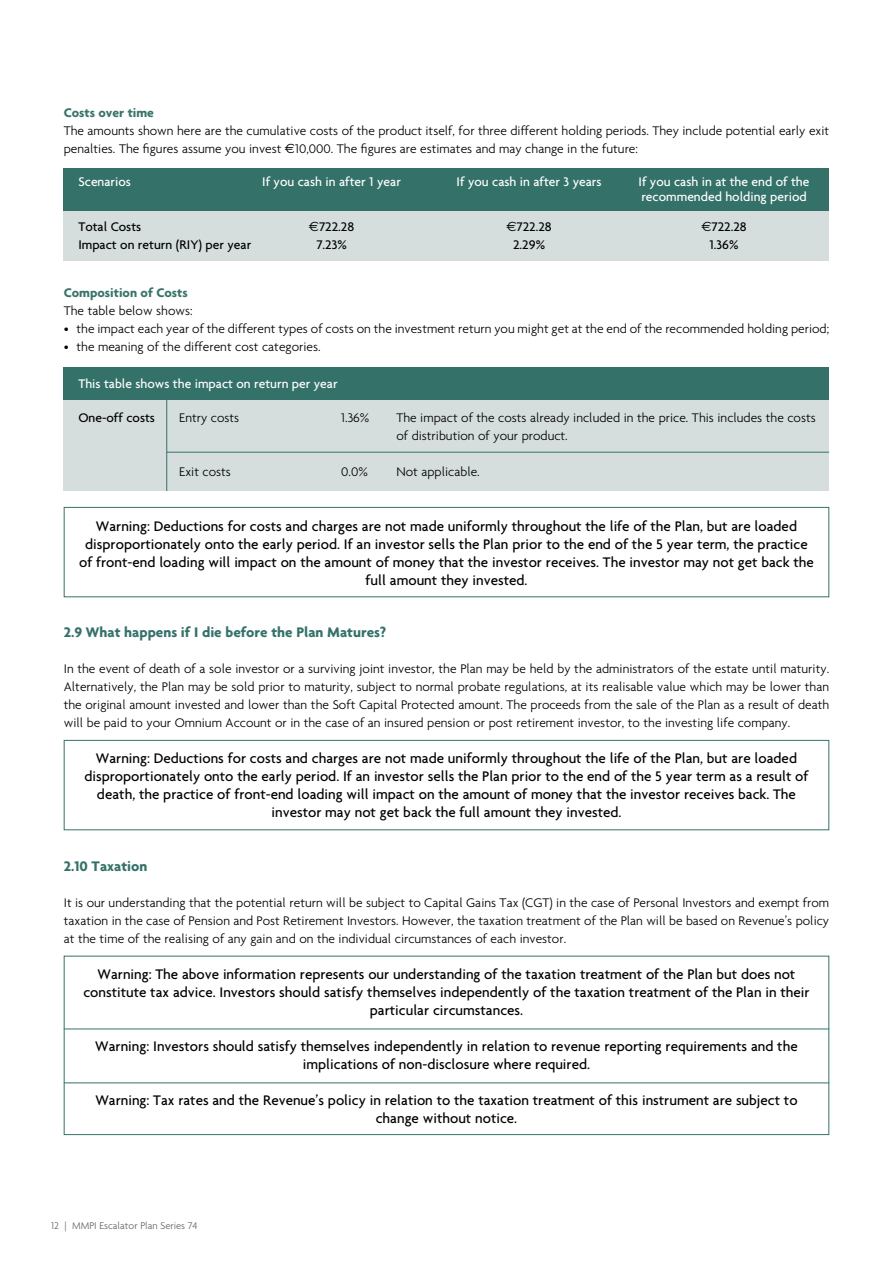
<style>
.page{position:relative;width:893px;height:1263px;background:#fff}
.page>*{position:absolute;margin:0;border:0;box-sizing:border-box;transform-origin:0 0}
.t1{font:500 15px/18px "Agenda";color:#000;text-align:center}
.t2{font:700 15px "Agenda";color:#347269}
.t3{font:300 13.5px/18px "Agenda";color:#000}
.t4{font:500 13.5px/15px "Agenda";color:#fff}
.t5{font:500 13.5px "Agenda";color:#000}
.t6{font:700 13.5px "Agenda";color:#39746a}
.t7{font:300 10.5px "Agenda";color:#646469}
.s1{font-family:"Euro Sans";font-weight:400}
</style>
<div class="page">
<div style="left:64px;top:197px;width:765px;height:63px;background:#d6dedd"></div>
<div style="left:64px;top:168px;width:765px;height:43px;background:#347269"></div>
<div style="left:64px;top:397px;width:765px;height:94px;background:#d6dedd"></div>
<div style="left:64px;top:367px;width:765px;height:32px;background:#347269"></div>
<hr style="left:167px;top:452px;width:662px;height:1px;background:#347269">
<div style="left:64px;top:507px;width:765px;height:90px;border:1px solid #347269"></div>
<div style="left:64px;top:740px;width:765px;height:90px;border:1px solid #347269"></div>
<hr style="left:166px;top:397px;width:1px;height:94px;background:#347269">
<div style="left:64px;top:956px;width:765px;height:179px;border:1px solid #347269"></div>
<hr style="left:64px;top:1082px;width:765px;height:1px;background:#347269">
<hr style="left:64px;top:1028px;width:765px;height:1px;background:#347269">
<p class="t6" style="left:64px;top:104px;width:92px">Costs over time</p>
<p class="t3" style="left:64px;top:121px;width:767px">The amounts shown here are the cumulative costs of the product itself, for three different holding periods. They include potential early exit penalties. The figures assume you invest <span class="s1">€</span>10,000. The figures are estimates and may change in the future:</p>
<p class="t4" style="left:78px;top:174px;width:54px">Scenarios</p>
<p class="t4" style="left:262px;top:174px;width:140px">If you cash in after 1 year</p>
<p class="t4" style="left:457px;top:174px;width:147px">If you cash in after 3 years</p>
<p class="t4" style="left:639px;top:174px;width:172px">If you cash in at the end of the recommended holding period</p>
<p class="t5" style="left:78px;top:219px;width:64px">Total Costs</p>
<p class="t5" style="left:309px;top:219px;width:47px"><span class="s1">E</span>722.28</p>
<p class="t5" style="left:506px;top:219px;width:47px"><span class="s1">E</span>722.28</p>
<p class="t5" style="left:701px;top:219px;width:47px"><span class="s1">E</span>722.28</p>
<p class="t5" style="left:78px;top:237px;width:174px">Impact on return (RIY) per year</p>
<p class="t5" style="left:316px;top:237px;width:32px">7.23%</p>
<p class="t5" style="left:513px;top:237px;width:33px">2.29%</p>
<p class="t5" style="left:709px;top:237px;width:31px">1.36%</p>
<p class="t6" style="left:64px;top:284px;width:125px">Composition of Costs</p>
<p class="t3" style="left:64px;top:301px;width:130px">The table below shows:</p>
<p class="t3" style="left:64px;top:319px;width:767px">• the impact each year of the different types of costs on the investment return you might get at the end of the recommended holding period;</p>
<p class="t3" style="left:64px;top:337px;width:258px">• the meaning of the different cost categories.</p>
<p class="t4" style="left:78px;top:376px;width:261px">This table shows the impact on return per year</p>
<p class="t5" style="left:78px;top:410px;width:78px">One-off costs</p>
<p class="t3" style="left:179px;top:409px;width:62px">Entry costs</p>
<p class="t3" style="left:341px;top:409px;width:30px">1.36%</p>
<p class="t3" style="left:396px;top:409px;width:421px">The impact of the costs already included in the price. This includes the costs of distribution of your product.</p>
<p class="t3" style="left:179px;top:463px;width:53px">Exit costs</p>
<p class="t3" style="left:341px;top:463px;width:28px">0.0%</p>
<p class="t3" style="left:396px;top:463px;width:85px">Not applicable.</p>
<p class="t1" style="left:79px;top:516px;width:736px">Warning: Deductions for costs and charges are not made uniformly throughout the life of the Plan, but are loaded disproportionately onto the early period. If an investor sells the Plan prior to the end of the 5 year term, the practice of front-end loading will impact on the amount of money that the investor receives. The investor may not get back the full amount they invested.</p>
<p class="t2" style="left:64px;top:623px;width:324px">2.9 What happens if I die before the Plan Matures?</p>
<p class="t3" style="left:64px;top:659px;width:767px;text-align:justify">In the event of death of a sole investor or a surviving joint investor, the Plan may be held by the administrators of the estate until maturity.<br>Alternatively, the Plan may be sold prior to maturity, subject to normal probate regulations, at its realisable value which may be lower than the original amount invested and lower than the Soft Capital Protected amount. The proceeds from the sale of the Plan as a result of death will be paid to your Omnium Account or in the case of an insured pension or post retirement investor, to the investing life company.</p>
<p class="t1" style="left:84px;top:749px;width:726px">Warning: Deductions for costs and charges are not made uniformly throughout the life of the Plan, but are loaded disproportionately onto the early period. If an investor sells the Plan prior to the end of the 5 year term as a result of death, the practice of front-end loading will impact on the amount of money that the investor receives back. The investor may not get back the full amount they invested.</p>
<p class="t2" style="left:64px;top:857px;width:85px">2.10 Taxation</p>
<p class="t3" style="left:64px;top:893px;width:767px;text-align:justify">It is our understanding that the potential return will be subject to Capital Gains Tax (CGT) in the case of Personal Investors and exempt from taxation in the case of Pension and Post Retirement Investors. However, the taxation treatment of the Plan will be based on Revenue’s policy at the time of the realising of any gain and on the individual circumstances of each investor.</p>
<p class="t1" style="left:83px;top:965px;width:728px">Warning: The above information represents our understanding of the taxation treatment of the Plan but does not constitute tax advice. Investors should satisfy themselves independently of the taxation treatment of the Plan in their particular circumstances.</p>
<p class="t1" style="left:95px;top:1037px;width:704px">Warning: Investors should satisfy themselves independently in relation to revenue reporting requirements and the implications of non-disclosure where required.</p>
<p class="t1" style="left:95px;top:1091px;width:704px">Warning: Tax rates and the Revenue’s policy in relation to the taxation treatment of this instrument are subject to change without notice.</p>
<p class="t7" style="left:51px;top:1219px;width:148px">12 | MMPI Escalator Plan Series 74</p>
</div>
